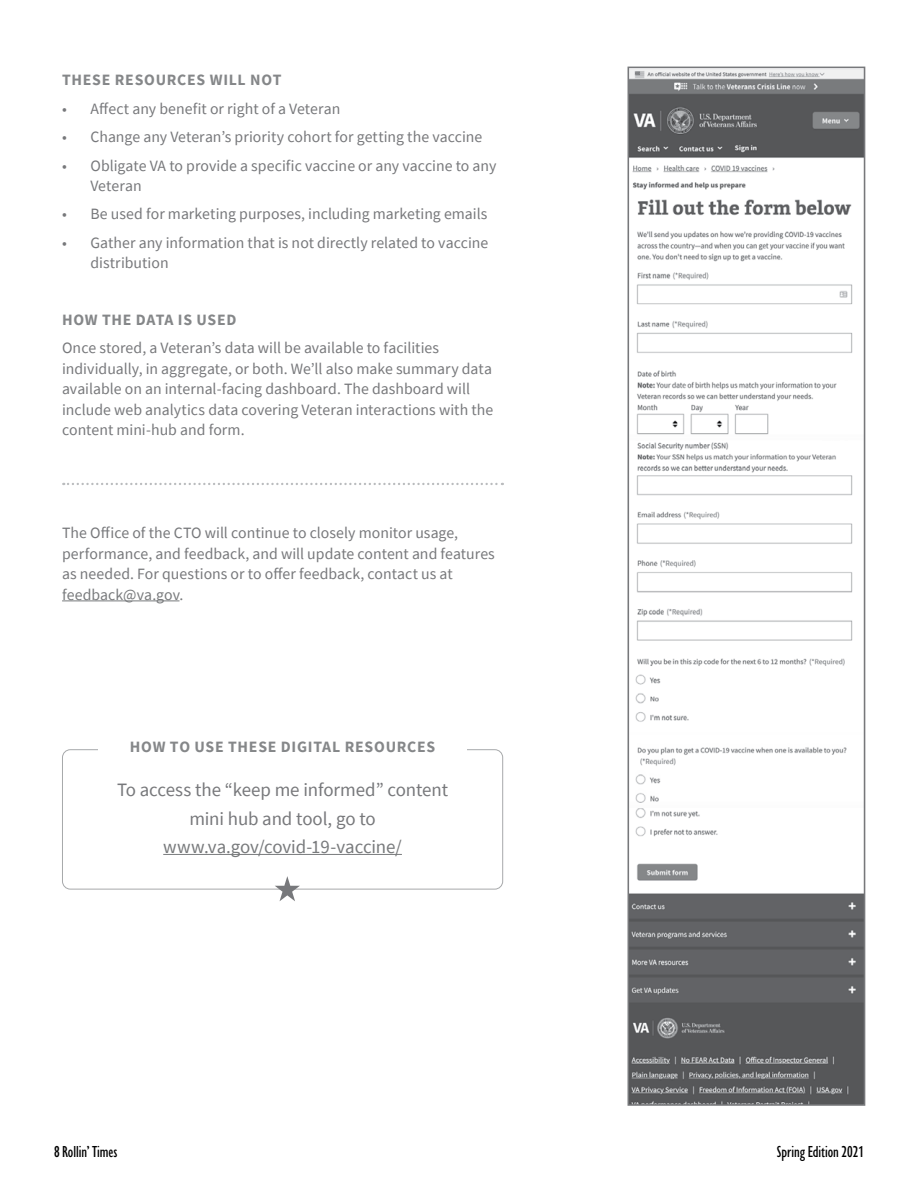
<style>
.page{position:relative;width:918px;height:1188px;background:#fff}
.page>*{position:absolute;margin:0;border:0;box-sizing:border-box;transform-origin:0 0}
.t1{font:18.9px/28.3px "Source Sans Pro";letter-spacing:-.005em;color:#77787b;text-align:center}
.t2{font:18.9px "Source Sans Pro";letter-spacing:-.005em;color:#787a7c}
.t3{font:500 condensed 16.5px "Gill Sans Nova";color:#000}
.t4{font:15.75px/20.4px "Source Sans Pro";color:#77787b}
.t5{font:700 15.75px "Source Sans Pro";letter-spacing:.045em;color:#858789}
.s1{color:#787a7c}
</style>
<div class="page">
<svg style="left:63px;top:483px;width:440px;height:2px"></svg>
<div style="left:62px;top:749px;width:441px;height:141px;border:1px solid #a7a9ab;border-radius:8px"></div>
<div style="left:98px;top:728px;width:369px;height:56px;background:#fff"></div>
<hr style="left:163px;top:854px;width:239px;height:1px;background:#787a7c">
<svg style="left:275px;top:876px;width:25px;height:25px"></svg>
<hr style="left:62px;top:601px;width:118px;height:1px;background:#787a7c">
<img style="left:631px;top:808px;width:231px;height:295px">
<img style="left:635px;top:442px;width:218px;height:361px">
<img style="left:631px;top:70px;width:231px;height:365px">
<div style="left:628px;top:67px;width:237px;height:1039px;border:2px solid #77787b"></div>
<p class="t5" style="left:62px;top:70px;width:221px">THESE RESOURCES WILL NOT</p>
<p class="t4" style="left:62px;top:98px;width:280px">• Affect any benefit or right of a Veteran</p>
<p class="t4" style="left:62px;top:127px;width:422px">• Change any Veteran’s priority cohort for getting the vaccine</p>
<p class="t4" style="left:90px;top:155px;width:407px;text-indent:-28px">• Obligate VA to provide a specific vaccine or any vaccine to any<br>Veteran</p>
<p class="t4" style="left:62px;top:204px;width:427px">• Be used for marketing purposes, including marketing emails</p>
<p class="t4" style="left:90px;top:232px;width:399px;text-indent:-28px">• Gather any information that is not directly related to vaccine distribution</p>
<p class="t5" style="left:62px;top:309px;width:176px">HOW THE DATA IS USED</p>
<p class="t4" style="left:62px;top:338px;width:433px">Once stored, a Veteran’s data will be available to facilities individually, in aggregate, or both. We’ll also make summary data available on an internal-facing dashboard. The dashboard will include web analytics data covering Veteran interactions with the content mini-hub and form.</p>
<p class="t4" style="left:62px;top:523px;width:434px">The Office of the CTO will continue to closely monitor usage, performance, and feedback, and will update content and features as needed. For questions or to offer feedback, contact us at <span class="s1">feedback@va.gov</span>.</p>
<p class="t5" style="left:130px;top:736px;width:307px">HOW TO USE THESE DIGITAL RESOURCES</p>
<p class="t1" style="left:117px;top:776px;width:333px">To access the “keep me informed” content mini hub and tool, go to</p>
<p class="t2" style="left:163px;top:835px;width:240px">www.va.gov/covid-19-vaccine/</p>
<p class="t3" style="left:54px;top:1141px;width:65px">8 Rollin’ Times</p>
<p class="t3" style="left:777px;top:1141px;width:89px">Spring Edition 2021</p>
</div>
